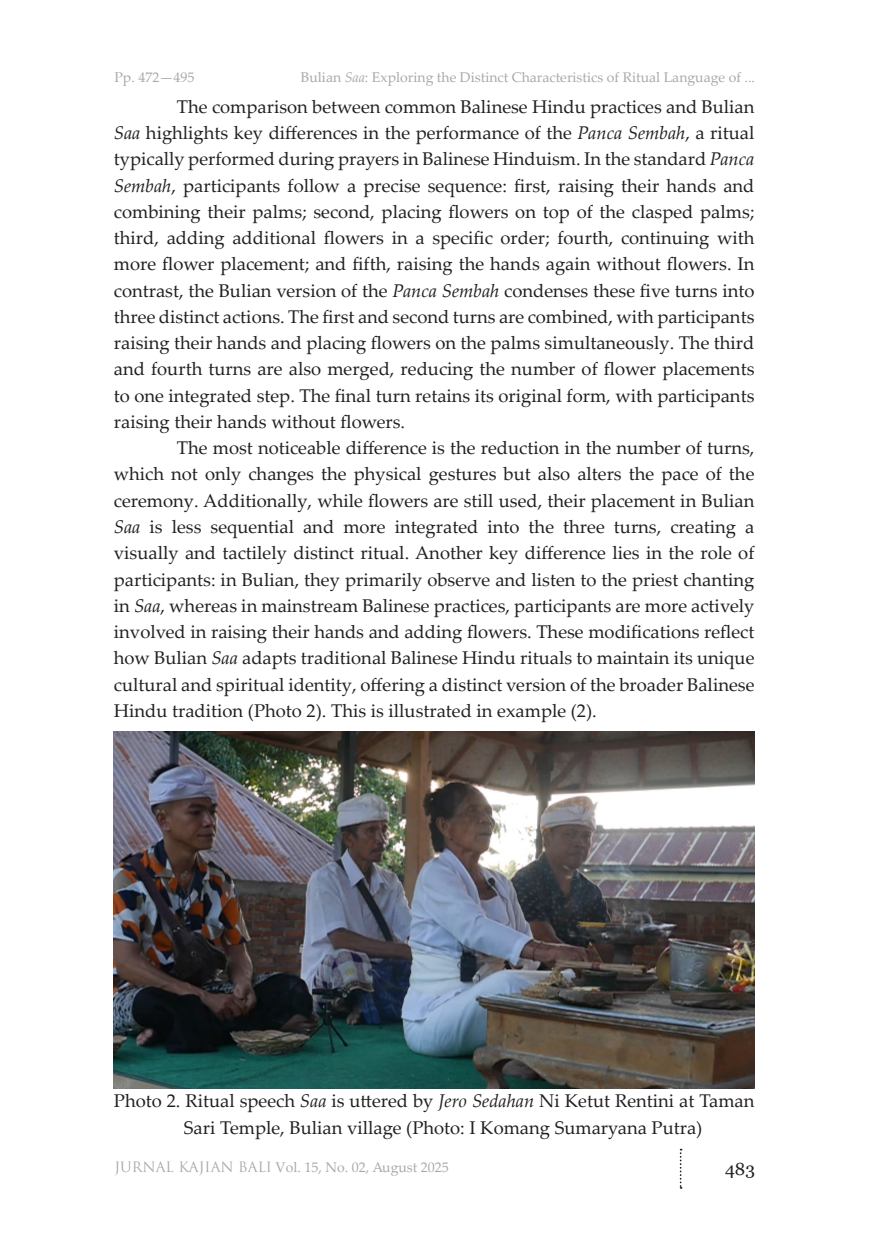
<style>
.page{position:relative;width:869px;height:1241px;background:#fff}
.page>*{position:absolute;margin:0;border:0;box-sizing:border-box;transform-origin:0 0}
.t1{font:18.38px/26.2px "Palatino Linotype";color:#231f20;text-align:justify}
.t2{font:17.5px "Georgia";color:#231f20}
.t3{font:14px "Palatino Linotype";color:#a8a9ad}
.s1{font-style:italic}
.s2{font-family:"Trajan Pro"}
</style>
<div class="page">
<svg style="left:679px;top:1148px;width:2px;height:40px"></svg>
<img style="left:114px;top:731px;width:640px;height:357px">
<p class="t3" style="left:114px;top:67px;width:81px">Pp. 472—495</p>
<p class="t3" style="left:301px;top:67px;width:455px">Bulian <span class="s1">Saa</span>: Exploring the Distinct Characteristics of Ritual Language of ...</p>
<p class="t1" style="left:114px;top:93px;width:641px;text-indent:63px">The comparison between common Balinese Hindu practices and Bulian <span class="s1">Saa</span> highlights key differences in the performance of the <span class="s1">Panca Sembah</span>, a ritual typically performed during prayers in Balinese Hinduism. In the standard <span class="s1">Panca Sembah</span>, participants follow a precise sequence: first, raising their hands and combining their palms; second, placing flowers on top of the clasped palms; third, adding additional flowers in a specific order; fourth, continuing with more flower placement; and fifth, raising the hands again without flowers. In contrast, the Bulian version of the <span class="s1">Panca Sembah</span> condenses these five turns into three distinct actions. The first and second turns are combined, with participants raising their hands and placing flowers on the palms simultaneously. The third and fourth turns are also merged, reducing the number of flower placements to one integrated step. The final turn retains its original form, with participants raising their hands without flowers.</p>
<p class="t1" style="left:114px;top:434px;width:641px;text-indent:63px">The most noticeable difference is the reduction in the number of turns, which not only changes the physical gestures but also alters the pace of the ceremony. Additionally, while flowers are still used, their placement in Bulian <span class="s1">Saa</span> is less sequential and more integrated into the three turns, creating a visually and tactilely distinct ritual. Another key difference lies in the role of participants: in Bulian, they primarily observe and listen to the priest chanting in <span class="s1">Saa</span>, whereas in mainstream Balinese practices, participants are more actively involved in raising their hands and adding flowers. These modifications reflect how Bulian <span class="s1">Saa</span> adapts traditional Balinese Hindu rituals to maintain its unique cultural and spiritual identity, offering a distinct version of the broader Balinese Hindu tradition (Photo 2). This is illustrated in example (2).</p>
<p class="t1" style="left:184px;top:1087px;width:571px;text-indent:-70px">Photo 2. Ritual speech <span class="s1">Saa</span> is uttered by <span class="s1">Jero Sedahan</span> Ni Ketut Rentini at Taman<br>Sari Temple, Bulian village (Photo: I Komang Sumaryana Putra)</p>
<p class="t3" style="left:114px;top:1157px;width:336px"><span class="s2">JURNAL KAJIAN BALI</span> Vol. 15, No. 02, August 2025</p>
<p class="t2" style="left:724px;top:1157px;width:31px">483</p>
</div>
